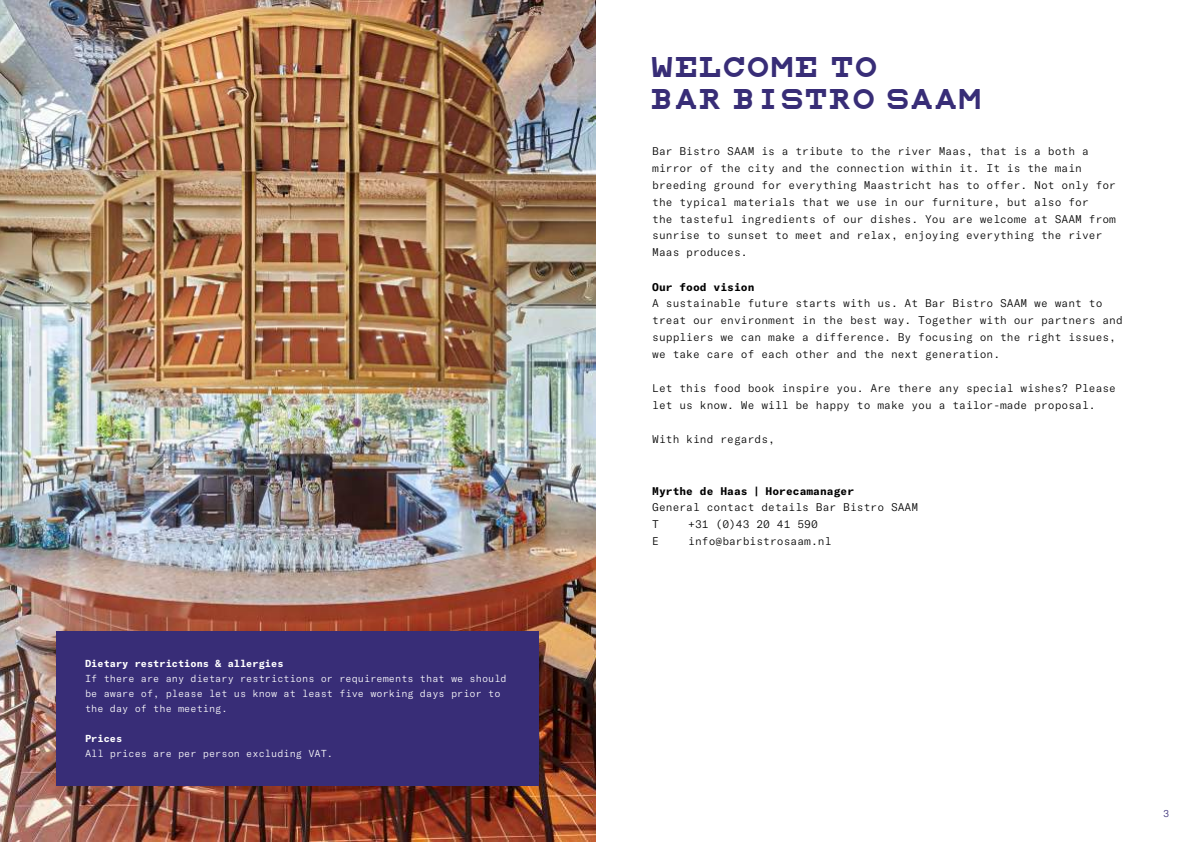
<style>
.page{position:relative;width:1191px;height:842px;background:#fff}
.page>*{position:absolute;margin:0;border:0;box-sizing:border-box;transform-origin:0 0}
.t1{font:20px/32px "Snellen";color:#382d77}
.t2{font:300 11px/17px "GT America Mono";color:#000}
.t3{font:700 11px "GT America Mono";color:#000}
.t4{font:300 10px/15px "GT America Mono";color:#fff}
.t5{font:700 10px "GT America Mono";color:#fff}
.t6{font:300 10px "GT America Mono";color:#382d77}
</style>
<div class="page">
<img style="left:0;top:0;width:595px;height:842px">
<div style="left:57px;top:631px;width:482px;height:154px;background:#382d77"></div>
<p class="t5" style="left:85px;top:657px;width:200px">Dietary restrictions &amp; allergies</p>
<p class="t4" style="left:85px;top:671px;width:423px">If there are any dietary restrictions or requirements that we should be aware of, please let us know at least five working days prior to the day of the meeting.</p>
<p class="t5" style="left:85px;top:732px;width:39px">Prices</p>
<p class="t4" style="left:85px;top:746px;width:250px">All prices are per person excluding VAT.</p>
<h1 class="t1" style="left:652px;top:54px;width:333px">WELCOME TO<br>BAR BISTRO SAAM</h1>
<p class="t2" style="left:652px;top:142px;width:465px">Bar Bistro SAAM is a tribute to the river Maas, that is a both a mirror of the city and the connection within it. It is the main breeding ground for everything Maastricht has to offer. Not only for the typical materials that we use in our furniture, but also for<br>the tasteful ingredients of our dishes. You are welcome at SAAM from sunrise to sunset to meet and relax, enjoying everything the river Maas produces.</p>
<p class="t3" style="left:652px;top:280px;width:104px">Our food vision</p>
<p class="t2" style="left:652px;top:295px;width:472px">A sustainable future starts with us. At Bar Bistro SAAM we want to treat our environment in the best way. Together with our partners and suppliers we can make a difference. By focusing on the right issues, we take care of each other and the next generation.</p>
<p class="t2" style="left:652px;top:380px;width:465px">Let this food book inspire you. Are there any special wishes? Please let us know. We will be happy to make you a tailor-made proposal.</p>
<p class="t2" style="left:652px;top:431px;width:124px">With kind regards,</p>
<p class="t3" style="left:652px;top:484px;width:203px">Myrthe de Haas | Horecamanager</p>
<p class="t2" style="left:652px;top:499px;width:267px">General contact details Bar Bistro SAAM<br>T</p>
<p class="t2" style="left:688px;top:516px;width:131px">+31 (0)43 20 41 590</p>
<p class="t2" style="left:652px;top:533px;width:8px">E</p>
<p class="t2" style="left:688px;top:533px;width:145px">info@barbistrosaam.nl</p>
<p class="t6" style="left:1163px;top:808px;width:8px">3</p>
</div>
